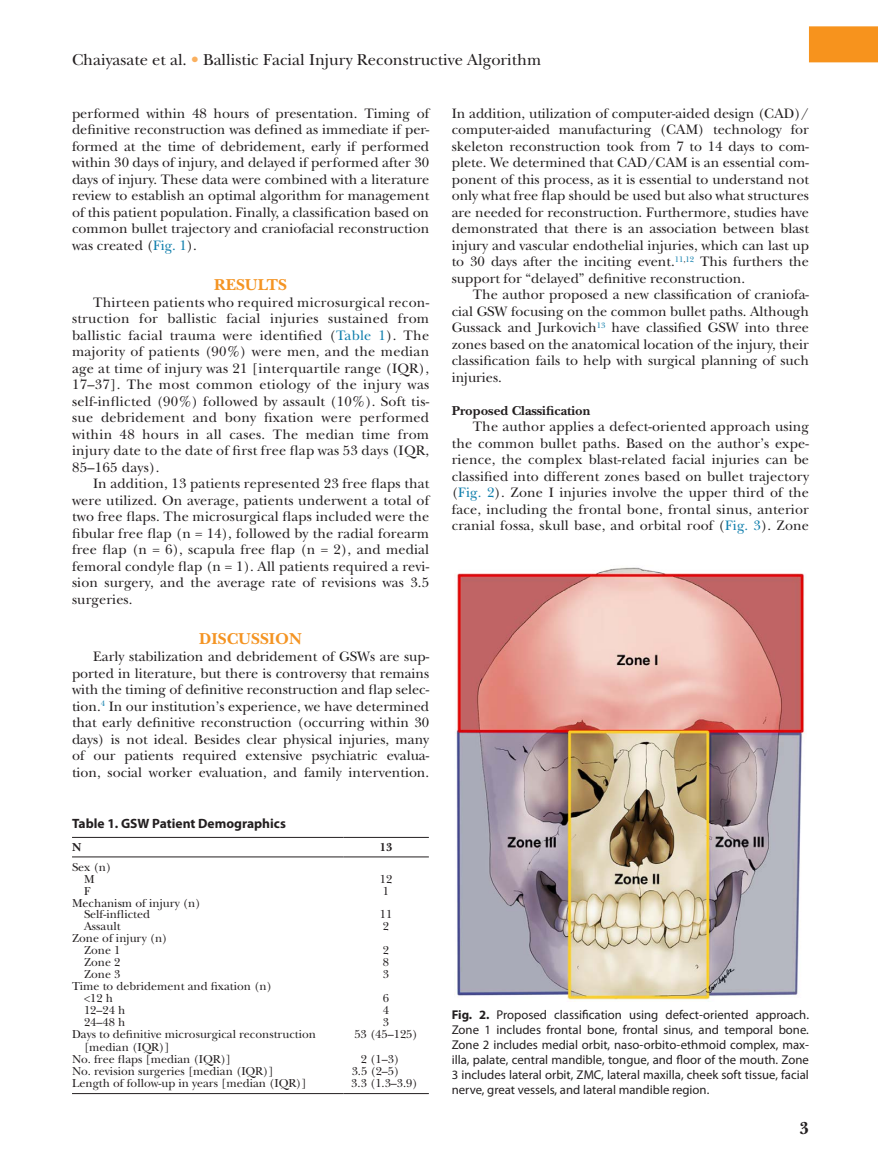
<style>
.page{position:relative;width:878px;height:1175px;background:#fff}
.page>*{position:absolute;margin:0;border:0;box-sizing:border-box;transform-origin:0 0}
.t1{font:700 18px "New Baskerville Std";color:#231f20}
.t2{font:16.5px "New Baskerville Std";color:#231f20}
.t3{font:700 16.5px "New Baskerville Std";color:#f49423}
.t4{font:14.25px/16.5px "New Baskerville Std";color:#231f20;text-align:justify}
.t5{font:700 13.5px "Myriad Pro";color:#231f20}
.t6{font:700 13.5px "New Baskerville Std";color:#231f20}
.t7{font:12.75px/15px "Myriad Pro";color:#231f20;text-align:justify}
.t8{font:12px/12px "New Baskerville Std";color:#231f20}
.t9{font:700 12px "New Baskerville Std";color:#231f20}
.s1{color:#fab05f}
.s2{color:#0f7eac}
.s3{font-weight:700}
</style>
<div class="page">
<div style="left:808px;top:26px;width:70px;height:36px;background:#f7931d"></div>
<hr style="left:72px;top:837px;width:271px;height:1px;background:#231f20">
<hr style="left:343px;top:837px;width:86px;height:1px;background:#231f20">
<hr style="left:72px;top:856px;width:271px;height:1px;background:#231f20">
<hr style="left:343px;top:856px;width:86px;height:1px;background:#231f20">
<hr style="left:72px;top:1093px;width:271px;height:1px;background:#231f20">
<hr style="left:343px;top:1093px;width:86px;height:1px;background:#231f20">
<img style="left:454px;top:567px;width:351px;height:433px">
<p class="t2" style="left:72px;top:50px;width:470px">Chaiyasate et al. <span class="s1">•</span> Ballistic Facial Injury Reconstructive Algorithm</p>
<p class="t4" style="left:72px;top:105px;width:359px">performed within 48 hours of presentation. Timing of definitive reconstruction was defined as immediate if per&shy;formed at the time of debridement, early if performed within 30 days of injury, and delayed if performed after 30 days of injury. These data were combined with a literature review to establish an optimal algorithm for management of this patient population. Finally, a classification based on common bullet trajectory and craniofacial reconstruction was created (<span class="s2">Fig. 1</span>).</p>
<p class="t3" style="left:214px;top:275px;width:74px">RESULTS</p>
<p class="t4" style="left:72px;top:294px;width:359px;text-indent:21px">Thirteen patients who required microsurgical recon&shy;struction for ballistic facial injuries sustained from ballistic facial trauma were identified (<span class="s2">Table 1</span>). The majority of patients (90%) were men, and the median age at time of injury was 21 [interquartile range (IQR), 17–37]. The most common etiology of the injury was self-inflicted (90%) followed by assault (10%). Soft tis&shy;sue debridement and bony fixation were performed within 48 hours in all cases. The median time from injury date to the date of first free flap was 53 days (IQR, 85–165 days).</p>
<p class="t4" style="left:72px;top:475px;width:359px;text-indent:21px">In addition, 13 patients represented 23 free flaps that were utilized. On average, patients underwent a total of two free flaps. The microsurgical flaps included were the fibular free flap (n = 14), followed by the radial forearm free flap (n = 6), scapula free flap (n = 2), and medial femoral condyle flap (n = 1). All patients required a revi&shy;sion surgery, and the average rate of revisions was 3.5 surgeries.</p>
<p class="t3" style="left:199px;top:629px;width:104px">DISCUSSION</p>
<p class="t4" style="left:72px;top:648px;width:359px;text-indent:21px">Early stabilization and debridement of GSWs are sup&shy;ported in literature, but there is controversy that remains with the timing of definitive reconstruction and flap selec&shy;tion.<sup>4</sup> In our institution’s experience, we have determined that early definitive reconstruction (occurring within 30 days) is not ideal. Besides clear physical injuries, many of our patients required extensive psychiatric evalua&shy;tion, social worker evaluation, and family intervention.</p>
<p class="t5" style="left:72px;top:814px;width:215px">Table 1. GSW Patient Demographics</p>
<p class="t9" style="left:72px;top:840px;width:11px">N</p>
<p class="t9" style="left:380px;top:840px;width:14px">13</p>
<p class="t8" style="left:72px;top:861px;width:41px;text-align:center">Sex (n)<br>M</p>
<p class="t8" style="left:380px;top:873px;width:14px">12</p>
<p class="t8" style="left:84px;top:884px;width:8px">F</p>
<p class="t8" style="left:383px;top:884px;width:8px">1</p>
<p class="t8" style="left:84px;top:896px;width:118px;text-indent:-12px">Mechanism of injury (n)<br>Self-inflicted</p>
<p class="t8" style="left:380px;top:908px;width:14px">11</p>
<p class="t8" style="left:84px;top:920px;width:38px">Assault</p>
<p class="t8" style="left:383px;top:920px;width:8px">2</p>
<p class="t8" style="left:84px;top:932px;width:85px;text-indent:-12px">Zone of injury (n)<br>Zone 1</p>
<p class="t8" style="left:383px;top:944px;width:8px">2</p>
<p class="t8" style="left:84px;top:956px;width:38px">Zone 2</p>
<p class="t8" style="left:383px;top:956px;width:8px">8</p>
<p class="t8" style="left:84px;top:968px;width:38px">Zone 3</p>
<p class="t8" style="left:383px;top:968px;width:8px">3</p>
<p class="t8" style="left:84px;top:980px;width:189px;text-indent:-12px">Time to debridement and fixation (n) &lt;12 h</p>
<p class="t8" style="left:383px;top:992px;width:8px">6</p>
<p class="t8" style="left:84px;top:1004px;width:43px">12–24 h</p>
<p class="t8" style="left:383px;top:1004px;width:8px">4</p>
<p class="t8" style="left:84px;top:1016px;width:43px">24–48 h</p>
<p class="t8" style="left:383px;top:1016px;width:8px">3</p>
<p class="t8" style="left:84px;top:1027px;width:233px;line-height:13.5px;text-indent:-12px">Days to definitive microsurgical reconstruction [median (IQR)]</p>
<p class="t8" style="left:354px;top:1028px;width:65px">53 (45–125)</p>
<p class="t8" style="left:72px;top:1053px;width:161px">No. free flaps [median (IQR)]</p>
<p class="t8" style="left:361px;top:1053px;width:40px">2 (1–3)</p>
<p class="t8" style="left:72px;top:1065px;width:203px">No. revision surgeries [median (IQR)]</p>
<p class="t8" style="left:351px;top:1065px;width:49px">3.5 (2–5)</p>
<p class="t8" style="left:72px;top:1077px;width:236px">Length of follow-up in years [median (IQR)]</p>
<p class="t8" style="left:351px;top:1077px;width:68px">3.3 (1.3–3.9)</p>
<p class="t4" style="left:452px;top:105px;width:359px">In addition, utilization of computer-aided design (CAD)/ computer-aided manufacturing (CAM) technology for skeleton reconstruction took from 7 to 14 days to com&shy;plete. We determined that CAD/CAM is an essential com&shy;ponent of this process, as it is essential to understand not only what free flap should be used but also what structures are needed for reconstruction. Furthermore, studies have demonstrated that there is an association between blast injury and vascular endothelial injuries, which can last up to 30 days after the inciting event.<sup>11</sup><sup>,</sup><sup>12</sup> This furthers the support for “delayed” definitive reconstruction.</p>
<p class="t4" style="left:452px;top:286px;width:359px;text-indent:21px">The author proposed a new classification of craniofa&shy;cial GSW focusing on the common bullet paths. Although Gussack and Jurkovich<sup>13</sup> have classified GSW into three zones based on the anatomical location of the injury, their classification fails to help with surgical planning of such injuries.</p>
<p class="t6" style="left:452px;top:402px;width:140px">Proposed Classification</p>
<p class="t4" style="left:451px;top:418px;width:359px;text-indent:21px">The author applies a defect-oriented approach using the common bullet paths. Based on the author’s expe&shy;rience, the complex blast-related facial injuries can be classified into different zones based on bullet trajectory (<span class="s2">Fig. 2</span>). Zone I injuries involve the upper third of the face, including the frontal bone, frontal sinus, anterior cranial fossa, skull base, and orbital roof (<span class="s2">Fig. 3</span>). Zone</p>
<p class="t7" style="left:452px;top:1007px;width:359px"><span class="s3">Fig. 2.</span> Proposed classification using defect-oriented approach.<br>Zone 1 includes frontal bone, frontal sinus, and temporal bone.<br>Zone 2 includes medial orbit, naso-orbito-ethmoid complex, max&shy;illa, palate, central mandible, tongue, and floor of the mouth. Zone 3 includes lateral orbit, ZMC, lateral maxilla, cheek soft tissue, facial nerve, great vessels, and lateral mandible region.</p>
<p class="t1" style="left:799px;top:1118px;width:11px">3</p>
</div>
